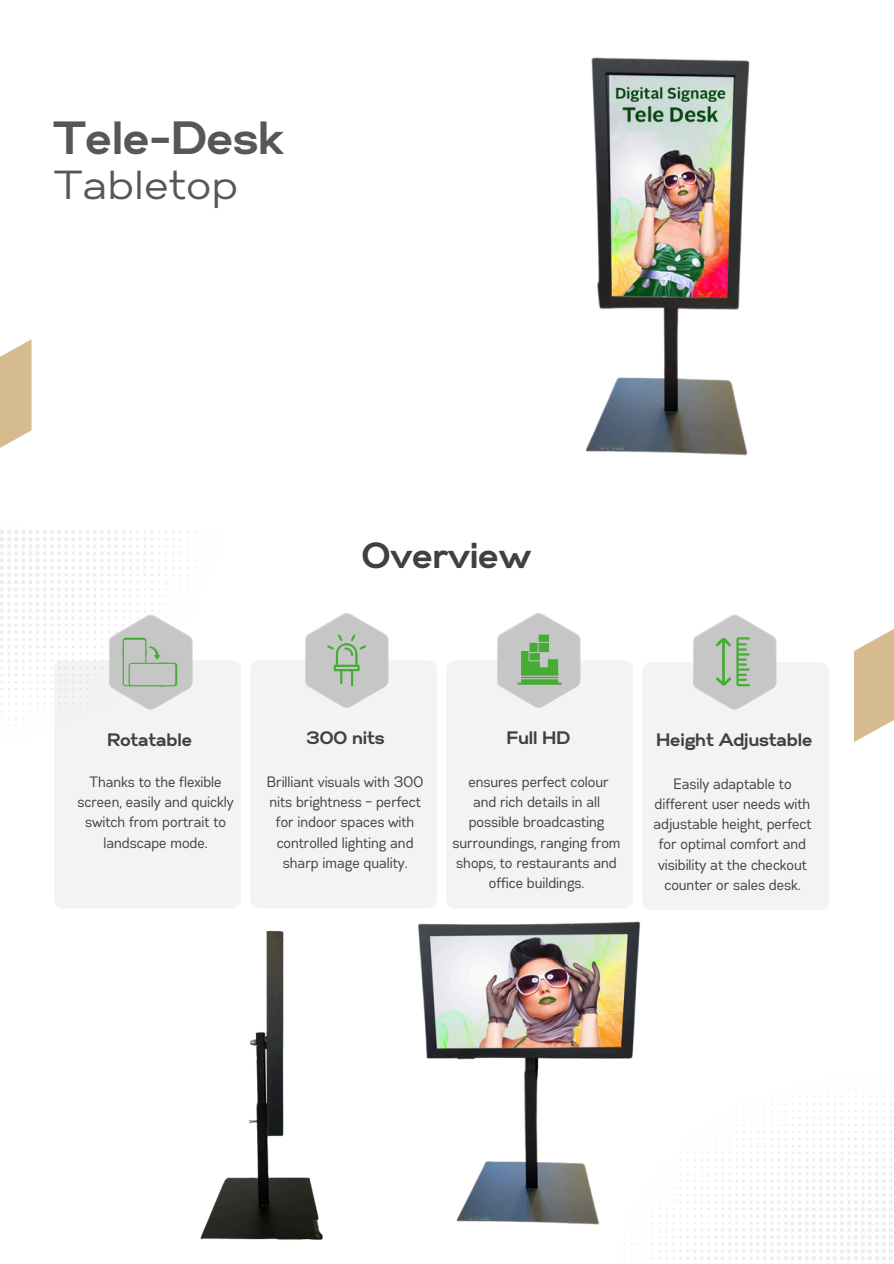
<style>
.page{position:relative;width:894px;height:1264px;background:#fff}
.page>*{position:absolute;margin:0;border:0;box-sizing:border-box;transform-origin:0 0}
.t1{font:700 46.5px "Gabriel Sans";color:#575756}
.t2{font:40.5px "Gabriel Sans";color:#575756}
.t3{font:700 36px "Gabriel Sans";color:#40403f}
.t4{font:700 18px "Gabriel Sans";color:#40403f}
.t5{font:15px/20.2px "Gabriel Sans Cond";color:#40403f;text-align:center}
</style>
<div class="page">
<svg style="left:0;top:339px;width:32px;height:109px;fill:#d6bb90"></svg>
<img style="left:586px;top:57px;width:164px;height:399px">
<div style="left:55px;top:661px;width:186px;height:247px;background:#f3f3f3"></div>
<div style="left:251px;top:660px;width:186px;height:248px;background:#f3f3f3"></div>
<div style="left:447px;top:660px;width:186px;height:211px;background:#f3f3f3"></div>
<svg style="left:305px;top:613px;width:83px;height:95px"></svg>
<svg style="left:496px;top:613px;width:84px;height:95px"></svg>
<svg style="left:708px;top:1089px;width:185px;height:175px"></svg>
<svg style="left:854px;top:629px;width:39px;height:113px;fill:#d6bb90"></svg>
<div style="left:643px;top:662px;width:185px;height:248px;background:#f3f3f3"></div>
<svg style="left:692px;top:614px;width:84px;height:96px"></svg>
<svg style="left:0;top:530px;width:210px;height:210px"></svg>
<img style="left:327px;top:871px;width:403px;height:392px">
<img style="left:200px;top:908px;width:167px;height:339px">
<h1 class="t1" style="left:54px;top:118px;width:232px">Tele-Desk</h1>
<h1 class="t2" style="left:54px;top:167px;width:185px">Tabletop</h1>
<h2 class="t3" style="left:362px;top:540px;width:171px">Overview</h2>
<p class="t4" style="left:107px;top:731px;width:86px">Rotatable</p>
<p class="t5" style="left:78px;top:772px;width:157px">Thanks to the flexible screen, easily and quickly switch from portrait to landscape mode.</p>
<h3 class="t4" style="left:306px;top:730px;width:80px">300 nits</h3>
<p class="t5" style="left:267px;top:772px;width:158px">Brilliant visuals with 300 nits brightness – perfect for indoor spaces with controlled lighting and sharp image quality.</p>
<p class="t4" style="left:506px;top:730px;width:65px">Full HD</p>
<p class="t5" style="left:452px;top:772px;width:169px">ensures perfect colour<br>and rich details in all possible broadcasting surroundings, ranging from shops, to restaurants and office buildings.</p>
<p class="t4" style="left:656px;top:731px;width:158px">Height Adjustable</p>
<h3 class="t5" style="left:653px;top:774px;width:159px">Easily adaptable to different user needs with adjustable height, perfect for optimal comfort and visibility at the checkout counter or sales desk.</h3>
</div>
